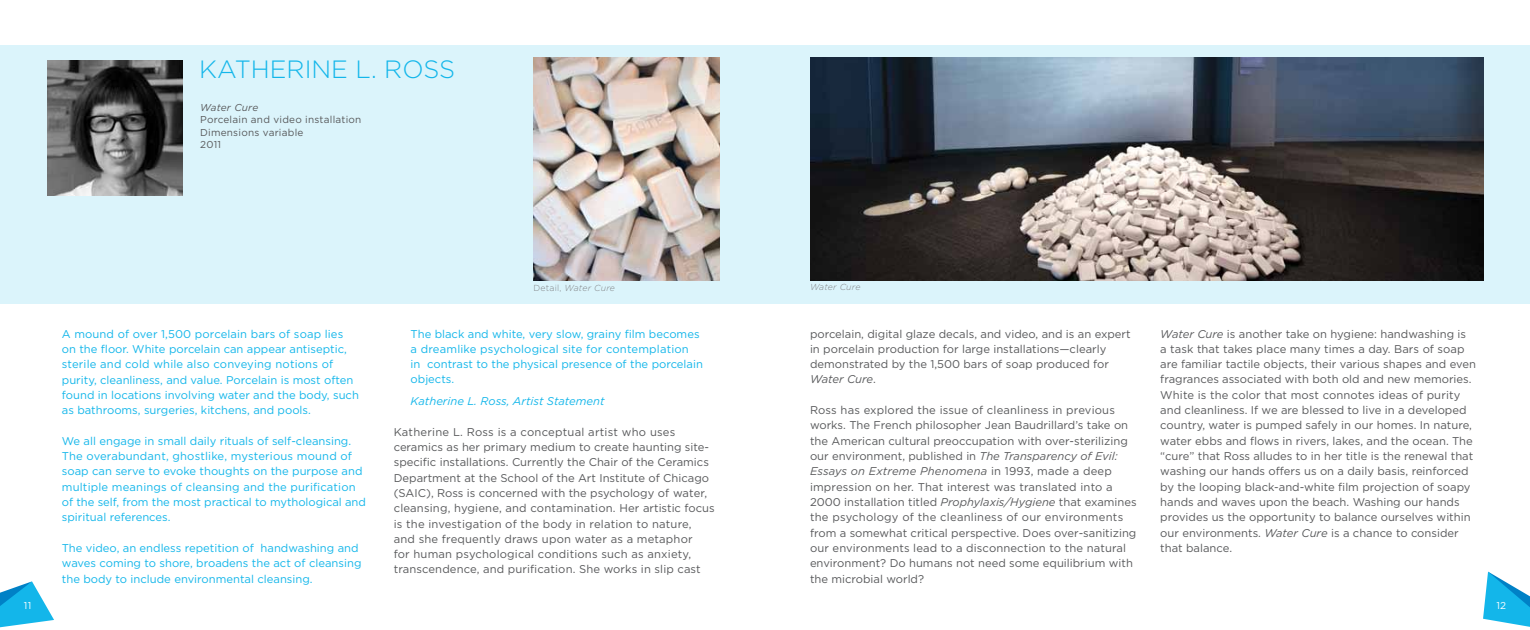
<style>
.page{position:relative;width:1530px;height:630px;background:#fff}
.page>*{position:absolute;margin:0;border:0;box-sizing:border-box;transform-origin:0 0}
.t1{font:300 25px "Gotham";color:#13b6ea}
.t2{font:11.25px/15.2px "Gotham";color:#58595b}
.t3{font:11.25px/15.2px "Gotham";color:#13b6ea}
.t4{font:italic 11.25px "Gotham";color:#13b6ea}
.t5{font:10px/12.5px "Gotham";letter-spacing:.02em;color:#58595b}
.t6{font:italic 10px "Gotham";letter-spacing:.015em;color:#58595b}
.t7{font:10px "Gotham";color:#fff}
.t8{font:italic 300 8.75px "Gotham";letter-spacing:.015em;color:#808285}
.s1{font-style:normal}
.s2{font-style:italic}
</style>
<div class="page">
<svg style="left:1483px;top:572px;width:47px;height:55px"></svg>
<svg style="left:0;top:581px;width:54px;height:46px"></svg>
<div style="left:0;top:45px;width:1530px;height:259px;background:#dbf4fb"></div>
<img style="left:810px;top:58px;width:673px;height:223px">
<img style="left:533px;top:58px;width:187px;height:223px">
<img style="left:48px;top:60px;width:135px;height:135px">
<h1 class="t1" style="left:199px;top:56px;width:257px">KATHERINE L. ROSS</h1>
<p class="t6" style="left:200px;top:102px;width:60px">Water Cure</p>
<p class="t5" style="left:200px;top:113px;width:163px">Porcelain and video installation<br>Dimensions variable<br>2011</p>
<p class="t3" style="left:62px;top:326px;width:299px">A mound of over 1,500 porcelain bars of soap lies on the floor. White porcelain can appear antiseptic, sterile and cold while also conveying notions of purity, cleanliness, and value. Porcelain is most often found in locations involving water and the body, such as bathrooms, surgeries, kitchens, and pools.</p>
<p class="t3" style="left:62px;top:433px;width:306px">We all engage in small daily rituals of self-cleansing.<br>The overabundant, ghostlike, mysterious mound of soap can serve to evoke thoughts on the purpose and multiple meanings of cleansing and the purification of the self, from the most practical to mythological and spiritual references.</p>
<p class="t3" style="left:62px;top:540px;width:301px">The video, an endless repetition of handwashing and waves coming to shore, broadens the act of cleansing the body to include environmental cleansing.</p>
<p class="t8" style="left:533px;top:283px;width:83px"><span class="s1">Detail,</span> Water Cure</p>
<p class="t8" style="left:810px;top:283px;width:52px">Water Cure</p>
<p class="t3" style="left:411px;top:326px;width:294px">The black and white, very slow, grainy film becomes a dreamlike psychological site for contemplation<br>in contrast to the physical presence of the porcelain objects.</p>
<p class="t4" style="left:411px;top:395px;width:196px">Katherine L. Ross, Artist Statement</p>
<p class="t2" style="left:394px;top:424px;width:322px">Katherine L. Ross is a conceptual artist who uses ceramics as her primary medium to create haunting site&shy;specific installations. Currently the Chair of the Ceramics Department at the School of the Art Institute of Chicago (SAIC), Ross is concerned with the psychology of water, cleansing, hygiene, and contamination. Her artistic focus is the investigation of the body in relation to nature, and she frequently draws upon water as a metaphor<br>for human psychological conditions such as anxiety, transcendence, and purification. She works in slip cast</p>
<p class="t2" style="left:810px;top:326px;width:322px">porcelain, digital glaze decals, and video, and is an expert in porcelain production for large installations—clearly demonstrated by the 1,500 bars of soap produced for <span class="s2">Water Cure</span>.</p>
<p class="t2" style="left:810px;top:402px;width:328px">Ross has explored the issue of cleanliness in previous works. The French philosopher Jean Baudrillard’s take on the American cultural preoccupation with over-sterilizing our environment, published in <span class="s2">The Transparency of Evil:<br>Essays on Extreme Phenomena</span> in 1993, made a deep impression on her. That interest was translated into a 2000 installation titled <span class="s2">Prophylaxis/Hygiene</span> that examines the psychology of the cleanliness of our environments from a somewhat critical perspective. Does over-sanitizing our environments lead to a disconnection to the natural environment? Do humans not need some equilibrium with the microbial world?</p>
<p class="t2" style="left:1160px;top:326px;width:317px"><span class="s2">Water Cure</span> is another take on hygiene: handwashing is<br>a task that takes place many times a day. Bars of soap are familiar tactile objects, their various shapes and even fragrances associated with both old and new memories.<br>White is the color that most connotes ideas of purity and cleanliness. If we are blessed to live in a developed country, water is pumped safely in our homes. In nature, water ebbs and flows in rivers, lakes, and the ocean. The “cure” that Ross alludes to in her title is the renewal that washing our hands offers us on a daily basis, reinforced by the looping black-and-white film projection of soapy hands and waves upon the beach. Washing our hands provides us the opportunity to balance ourselves within our environments. <span class="s2">Water Cure</span> is a chance to consider that balance.</p>
<p class="t7" style="left:24px;top:600px;width:9px">11</p>
<p class="t7" style="left:1497px;top:600px;width:11px">12</p>
</div>
